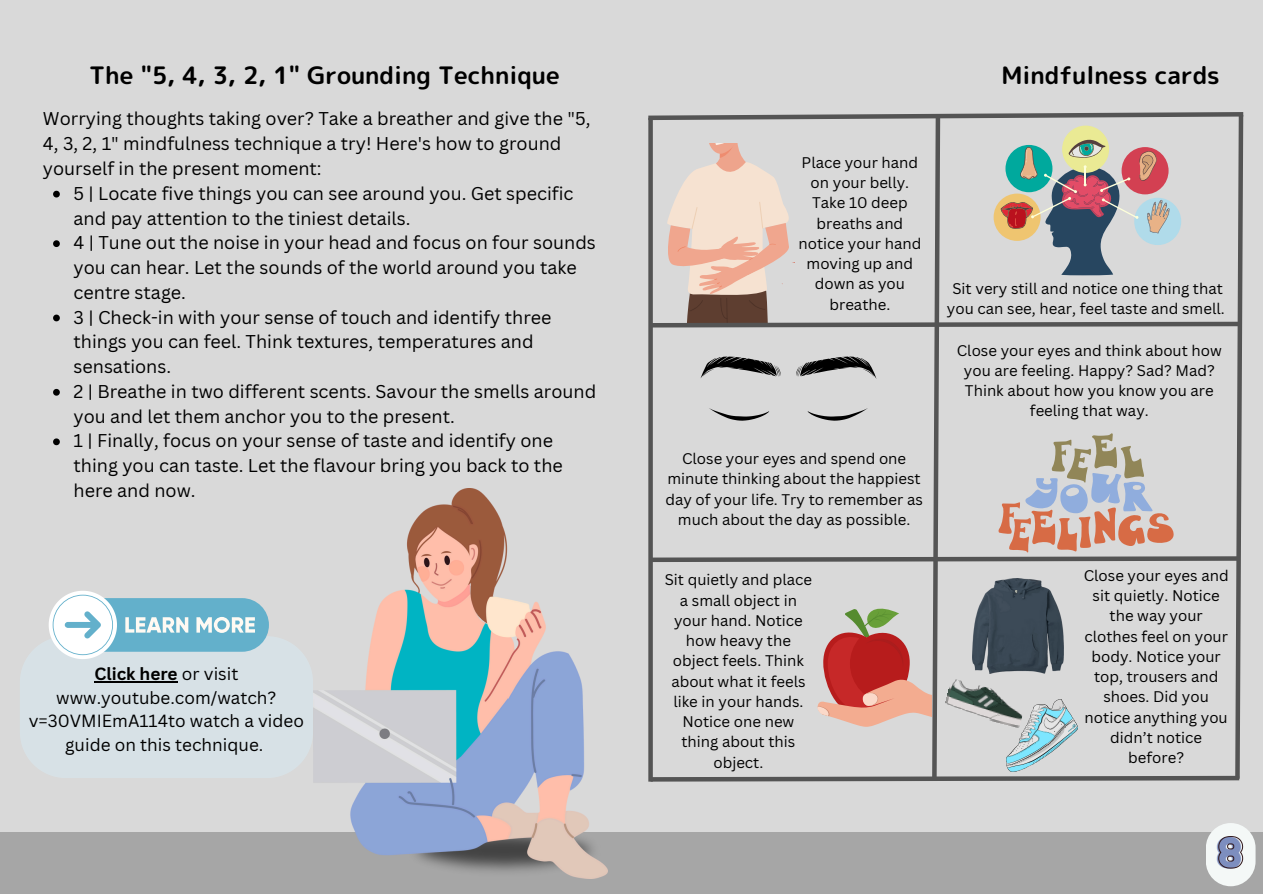
<style>
.page{position:relative;width:1263px;height:894px;background:#fff}
.page>*{position:absolute;margin:0;border:0;box-sizing:border-box;transform-origin:0 0}
.t1{font:37.95px "Hitand Run";color:#7d8ebf}
.t2{font:24px "rounded mplus 1 p bold";color:#000}
.t3{font:18px/24.8px "Canva Sans";color:#000}
.t4{font:17.1px/23.7px "Canva Sans";color:#000;text-align:center}
.t5{font:15px/20.2px "Canva Sans";color:#000;text-align:center}
.s1{font-weight:700}
</style>
<div class="page">
<div style="left:0;top:0;width:1263px;height:893px;background:#d9d9d9"></div>
<div style="left:0;top:831px;width:1263px;height:62px;background:#a6a6a6"></div>
<div style="left:1206px;top:822px;width:49px;height:63px;background:#f4f8f7;border-radius:25px"></div>
<div style="left:20px;top:636px;width:293px;height:141px;background:#d7e1e6;border-radius:46px"></div>
<svg style="left:49px;top:591px;width:220px;height:68px"></svg>
<svg style="left:648px;top:112px;width:596px;height:670px"></svg>
<div style="left:658px;top:268px;width:21px;height:34px;background:#d9d9d9"></div>
<div style="left:783px;top:268px;width:22px;height:34px;background:#d9d9d9"></div>
<img style="left:313px;top:488px;width:295px;height:389px">
<svg style="left:1218px;top:836px;width:25px;height:32px"></svg>
<svg style="left:53px;top:191px;width:7px;height:6px"></svg>
<svg style="left:53px;top:240px;width:7px;height:7px"></svg>
<svg style="left:53px;top:314px;width:7px;height:7px"></svg>
<svg style="left:53px;top:389px;width:7px;height:6px"></svg>
<svg style="left:53px;top:438px;width:7px;height:7px"></svg>
<hr style="left:94px;top:681px;width:84px;height:1px;background:#000">
<h1 class="t2" style="left:89px;top:58px;width:472px">The "5, 4, 3, 2, 1" Grounding Technique</h1>
<h2 class="t2" style="left:1001px;top:58px;width:220px">Mindfulness cards</h2>
<p class="t3" style="left:43px;top:106px;width:549px">Worrying thoughts taking over? Take a breather and give the "5,<br>4, 3, 2, 1" mindfulness technique a try! Here's how to ground yourself in the present moment:</p>
<p class="t3" style="left:74px;top:180px;width:502px">5 | Locate five things you can see around you. Get specific and pay attention to the tiniest details.</p>
<p class="t3" style="left:74px;top:230px;width:524px">4 | Tune out the noise in your head and focus on four sounds you can hear. Let the sounds of the world around you take centre stage.</p>
<p class="t3" style="left:74px;top:304px;width:479px">3 | Check-in with your sense of touch and identify three things you can feel. Think textures, temperatures and sensations.</p>
<p class="t3" style="left:74px;top:378px;width:524px">2 | Breathe in two different scents. Savour the smells around you and let them anchor you to the present.</p>
<p class="t3" style="left:74px;top:428px;width:491px">1 | Finally, focus on your sense of taste and identify one thing you can taste. Let the flavour bring you back to the here and now.</p>
<h1 class="t5" style="left:798px;top:152px;width:124px">Place your hand on your belly.<br>Take 10 deep breaths and notice your hand moving up and down as you breathe.</h1>
<p class="t5" style="left:947px;top:277px;width:279px">Sit very still and notice one thing that you can see, hear, feel taste and smell.</p>
<p class="t5" style="left:957px;top:339px;width:267px">Close your eyes and think about how you are feeling. Happy? Sad? Mad?<br>Think about how you know you are feeling that way.</p>
<p class="t5" style="left:665px;top:448px;width:259px">Close your eyes and spend one minute thinking about the happiest day of your life. Try to remember as much about the day as possible.</p>
<p class="t4" style="left:29px;top:661px;width:277px"><span class="s1">Click here</span> or visit www.youtube.com/watch? v=30VMIEmA114to watch a video guide on this technique.</p>
<p class="t5" style="left:665px;top:569px;width:149px">Sit quietly and place a small object in your hand. Notice how heavy the object feels. Think about what it feels like in your hands.<br>Notice one new thing about this object.</p>
<p class="t5" style="left:1084px;top:564px;width:146px">Close your eyes and sit quietly. Notice the way your clothes feel on your body. Notice your top, trousers and shoes. Did you notice anything you didn’t notice before?</p>
<h1 class="t1" style="left:1216px;top:831px;width:27px">8</h1>
</div>
